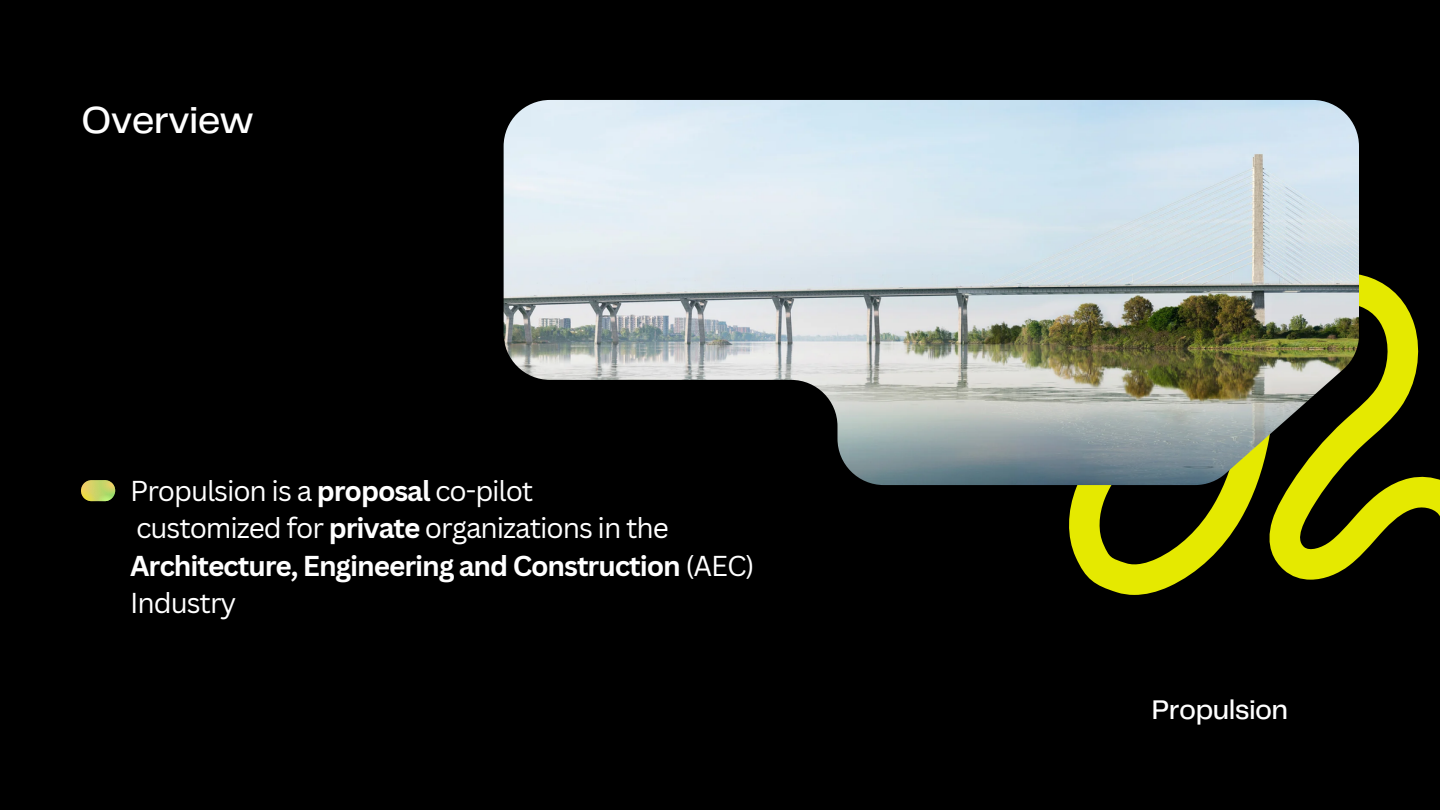
<style>
.page{position:relative;width:1440px;height:810px;background:#000}
.page>*{position:absolute;margin:0;border:0;box-sizing:border-box;transform-origin:0 0}
.t1{font:500 39px "Telegraf";letter-spacing:-.02em;color:#fff}
.t2{font:28px "Canva Sans";letter-spacing:-.04em;color:#fff}
.t3{font:700 28px/37.5px "Canva Sans";letter-spacing:-.04em;color:#fff}
.t4{font:500 28px "Telegraf";letter-spacing:-.02em;color:#fff}
.s1{font-weight:700}
.s2{font-weight:400}
</style>
<div class="page">
<svg style="left:81px;top:480px;width:34px;height:21px"></svg>
<svg style="left:1069px;top:274px;width:371px;height:321px"></svg>
<img style="left:504px;top:100px;width:855px;height:385px">
<p class="t1" style="left:81px;top:103px;width:175px">Overview</p>
<p class="t2" style="left:130px;top:471px;width:405px">Propulsion is a <span class="s1">proposal</span> co-pilot</p>
<p class="t2" style="left:136px;top:508px;width:534px">customized for <span class="s1">private</span> organizations in the</p>
<p class="t3" style="left:130px;top:546px;width:626px">Architecture, Engineering and Construction <span class="s2">(AEC)<br>Industry</span></p>
<p class="t4" style="left:1152px;top:698px;width:138px">Propulsion</p>
</div>
